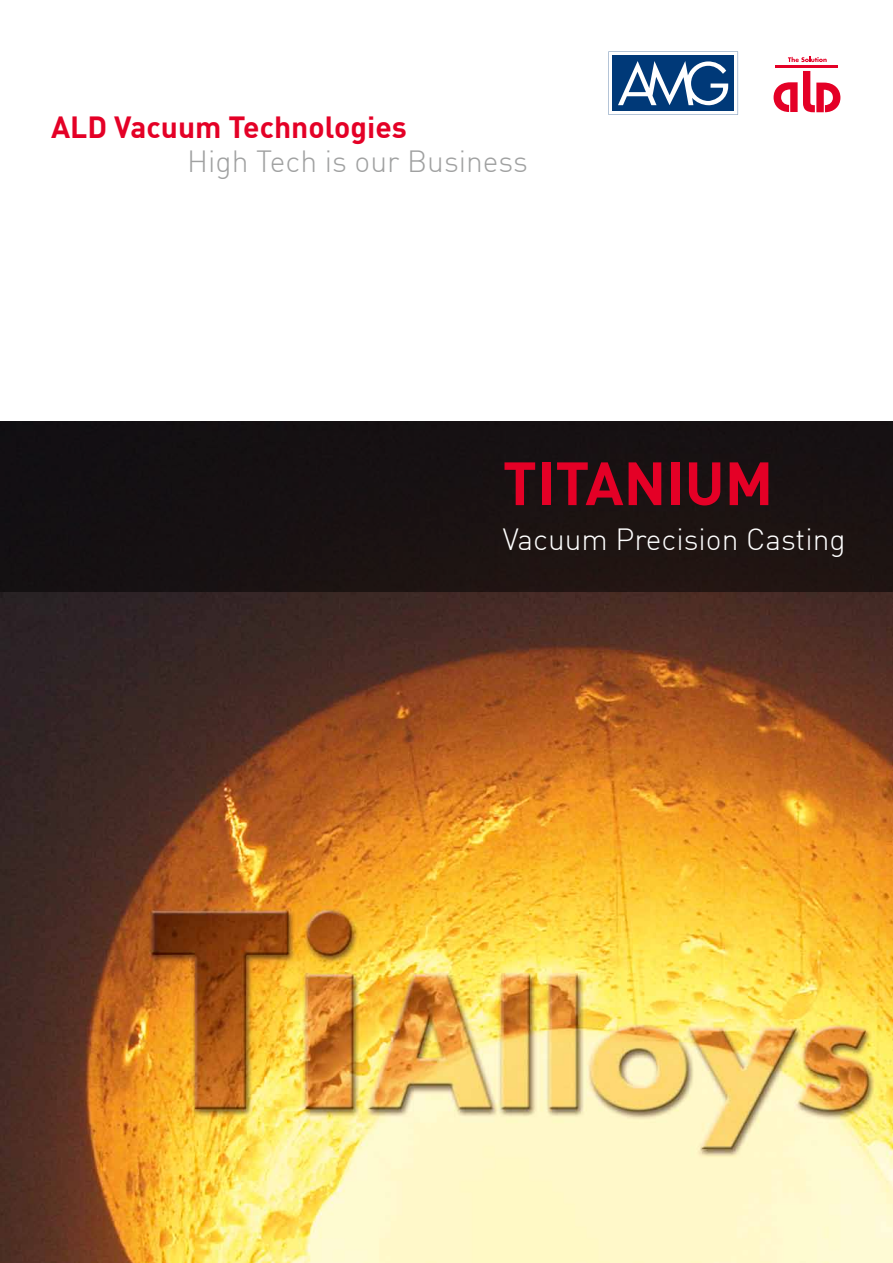
<style>
.page{position:relative;width:893px;height:1263px;background:#fff}
.page>*{position:absolute;margin:0;border:0;box-sizing:border-box;transform-origin:0 0}
.t1{font:700 60px "DIN Offc";color:#e40026}
.t2{font:300 30px "DIN Offc";color:#fff}
.t3{font:700 30px "DIN Offc";color:#e40026}
.t4{font:300 30px "DIN Offc";color:#a0a1a1}
</style>
<div class="page">
<svg style="left:608px;top:52px;width:130px;height:63px"></svg>
<hr style="left:776px;top:65px;width:62px;height:2px;background:#e40026">
<svg style="left:774px;top:71px;width:66px;height:41px"></svg>
<svg style="left:788px;top:57px;width:39px;height:5px"></svg>
<img style="left:0;top:591px;width:893px;height:672px">
<div style="left:0;top:421px;width:893px;height:170px;background:#171112"></div>
<p class="t3" style="left:51px;top:107px;width:357px">ALD Vacuum Technologies</p>
<p class="t4" style="left:187px;top:143px;width:342px">High Tech is our Business</p>
<h1 class="t1" style="left:503px;top:444px;width:262px">TITANI UM</h1>
<p class="t2" style="left:503px;top:521px;width:344px">Vacuum Precision Casting</p>
</div>
